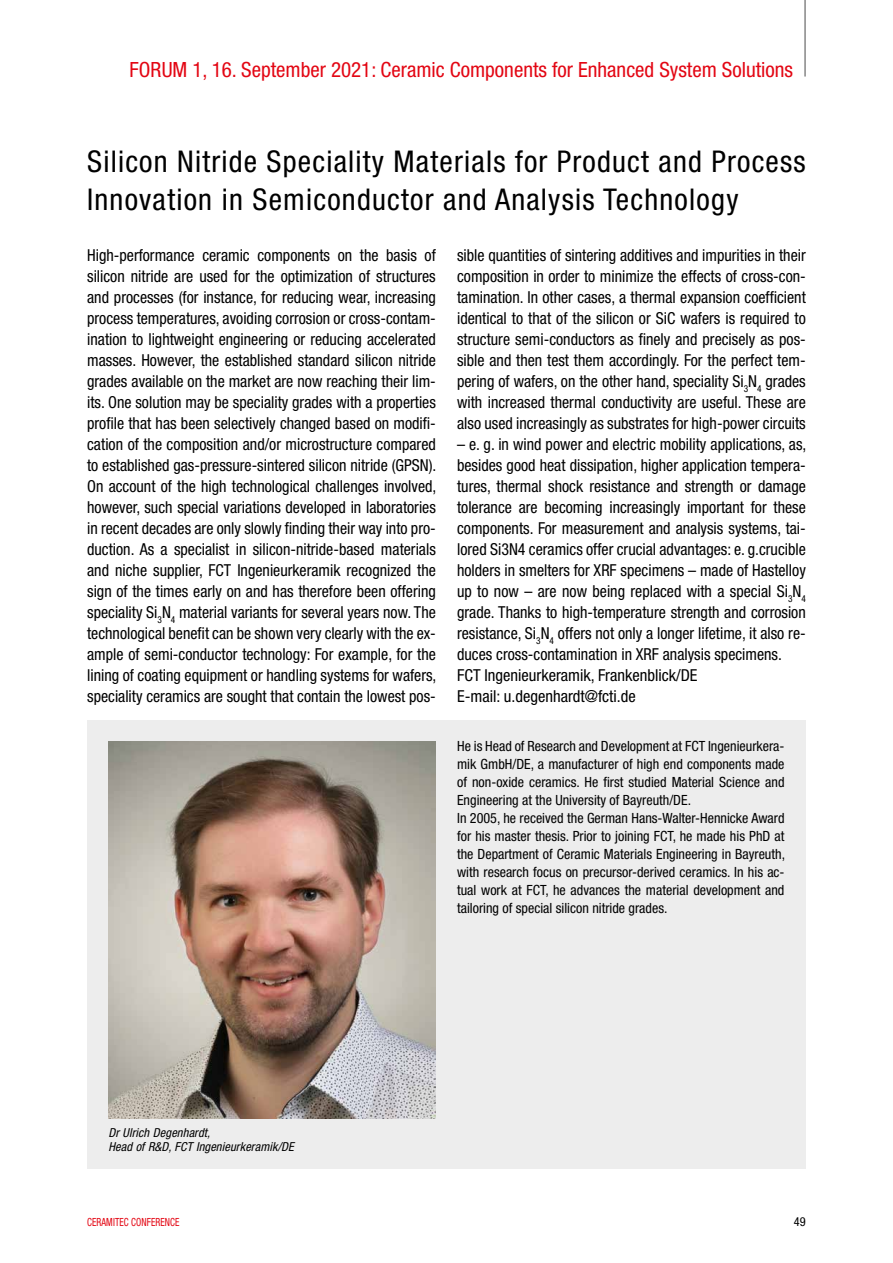
<style>
.page{position:relative;width:893px;height:1263px;background:#fff}
.page>*{position:absolute;margin:0;border:0;box-sizing:border-box;transform-origin:0 0}
.t1{font:condensed 30px/37.5px "Helvetica Neue";letter-spacing:.04em;color:#000}
.t2{font:condensed 21px "Helvetica Neue";color:#e30613}
.t3{font:condensed 16.5px/21px "Helvetica Neue";color:#000;text-align:justify}
.t4{font:condensed 14.1px/18px "Helvetica Neue";color:#000}
.t5{font:italic condensed 12.3px/13.5px "Helvetica Neue";letter-spacing:.01em;color:#000}
.t6{font:condensed 12.3px "Helvetica Neue";color:#000}
.t7{font:condensed 11.25px "Helvetica Neue";letter-spacing:.01em;color:#e30613;scale:.83 1}
</style>
<div class="page">
<hr style="left:804px;top:0;width:2px;height:77px;background:#878787">
<div style="left:87px;top:720px;width:719px;height:448px;background:#ededed"></div>
<img style="left:108px;top:741px;width:328px;height:377px">
<p class="t2" style="left:129px;top:58px;width:665px">FORUM 1, 16. September 2021: Ceramic Components for Enhanced System Solutions</p>
<h1 class="t1" style="left:87px;top:143px;width:720px">Silicon Nitride Speciality Materials for Product and Process<br>Innovation in Semiconductor and Analysis Technology</h1>
<p class="t3" style="left:87px;top:244px;width:351px">High-performance ceramic components on the basis of silicon nitride are used for the optimization of structures and processes (for instance, for reducing wear, increasing process temperatures, avoiding corrosion or cross-contam&shy;ination to lightweight engineering or reducing accelerated masses. However, the established standard silicon nitride grades available on the market are now reaching their lim&shy;its. One solution may be speciality grades with a properties profile that has been selectively changed based on modifi&shy;cation of the composition and/or microstructure compared to established gas-pressure-sintered silicon nitride (GPSN).<br>On account of the high technological challenges involved, however, such special variations developed in laboratories in recent decades are only slowly finding their way into pro&shy;duction. As a specialist in silicon-nitride-based materials and niche supplier, FCT Ingenieurkeramik recognized the sign of the times early on and has therefore been offering speciality Si<sub>3</sub>N<sub>4</sub> material variants for several years now. The technological benefit can be shown very clearly with the ex&shy;ample of semi-conductor technology: For example, for the lining of coating equipment or handling systems for wafers, speciality ceramics are sought that contain the lowest pos-</p>
<p class="t3" style="left:457px;top:244px;width:350px">sible quantities of sintering additives and impurities in their composition in order to minimize the effects of cross-con&shy;tamination. In other cases, a thermal expansion coefficient identical to that of the silicon or SiC wafers is required to structure semi-conductors as finely and precisely as pos&shy;sible and then test them accordingly. For the perfect tem&shy;pering of wafers, on the other hand, speciality Si<sub>3</sub>N<sub>4</sub> grades with increased thermal conductivity are useful. These are also used increasingly as substrates for high-power circuits</p>
<p class="t3" style="left:457px;top:433px;width:351px;text-align:left">– e. g. in wind power and electric mobility applications, as, besides good heat dissipation, higher application tempera&shy;tures, thermal shock resistance and strength or damage tolerance are becoming increasingly important for these components. For measurement and analysis systems, tai&shy;lored Si3N4 ceramics offer crucial advantages: e. g.crucible holders in smelters for XRF specimens – made of Hastelloy up to now – are now being replaced with a special Si<sub>3</sub>N<sub>4 </sub>grade. Thanks to high-temperature strength and corrosion resistance, Si<sub>3</sub>N<sub>4</sub> offers not only a longer lifetime, it also re&shy;duces cross-contamination in XRF analysis specimens.<br>FCT Ingenieurkeramik, Frankenblick/DE<br>E-mail: u.degenhardt@fcti.de</p>
<p class="t5" style="left:108px;top:1126px;width:187px">Dr Ulrich Degenhardt,<br>Head of R&amp;D, FCT Ingenieurkeramik/DE</p>
<p class="t4" style="left:457px;top:737px;width:329px">He is Head of Research and Development at FCT Ingenieurkera&shy;mik GmbH/DE, a manufacturer of high end components made of non-oxide ceramics. He first studied Material Science and Engineering at the University of Bayreuth/DE.<br>In 2005, he received the German Hans-Walter-Hennicke Award for his master thesis. Prior to joining FCT, he made his PhD at the Department of Ceramic Materials Engineering in Bayreuth, with research focus on precursor-derived ceramics. In his ac&shy;tual work at FCT, he advances the material development and tailoring of special silicon nitride grades.</p>
<p class="t7" style="left:87px;top:1215px;width:113px">CERAMITEC CONFERENCE</p>
<p class="t6" style="left:794px;top:1214px;width:14px">49</p>
</div>
